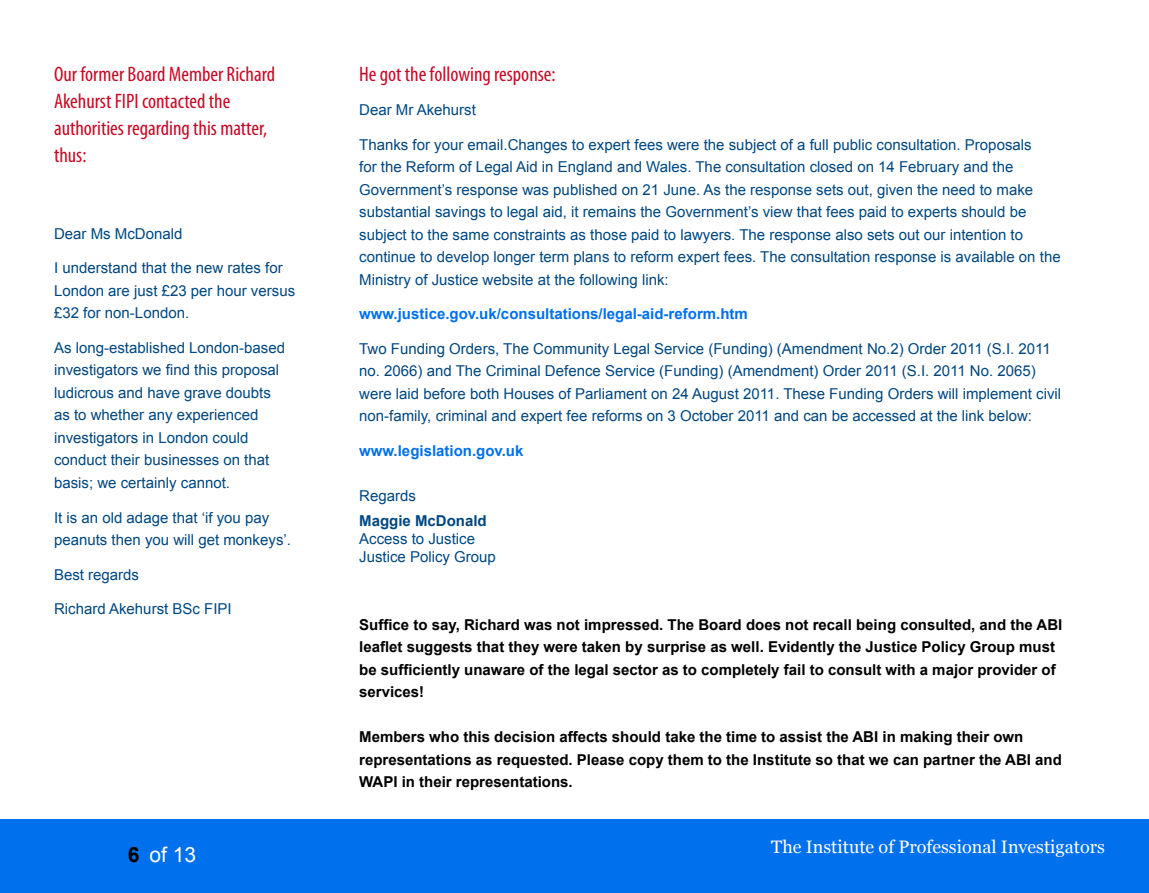
<style>
.page{position:relative;width:1149px;height:893px;background:#fff}
.page>*{position:absolute;margin:0;border:0;box-sizing:border-box;transform-origin:0 0}
.t1{font:condensed 21px/27px "Myriad Pro";color:#c60a26}
.t2{font:21px "Arial";color:#fff}
.t3{font:18px "Georgia";color:#fff}
.t4{font:15px/22.5px "Arial";color:#004780}
.t5{font:700 15px/22.5px "Arial";color:#000}
.t6{font:700 15px "Arial";color:#0070ed}
.t7{font:700 15px "Arial";color:#004780}
.s1{font-weight:700;color:#000}
</style>
<div class="page">
<div style="left:0;top:819px;width:1148px;height:74px;background:#0070ed"></div>
<h1 class="t1" style="left:54px;top:61px;width:222px">Our former Board Member Richard<br>Akehurst FIPI contacted the authorities regarding this matter, thus:</h1>
<p class="t4" style="left:54px;top:223px;width:130px">Dear Ms McDonald</p>
<p class="t4" style="left:54px;top:257px;width:242px">I understand that the new rates for<br>London are just £23 per hour versus £32 for non-London.</p>
<p class="t4" style="left:54px;top:337px;width:232px">As long-established London-based investigators we find this proposal ludicrous and have grave doubts as to whether any experienced investigators in London could conduct their businesses on that basis; we certainly cannot.</p>
<p class="t4" style="left:54px;top:506px;width:238px">It is an old adage that ‘if you pay peanuts then you will get monkeys’.</p>
<p class="t4" style="left:54px;top:563px;width:87px">Best regards</p>
<p class="t4" style="left:54px;top:598px;width:179px">Richard Akehurst BSc FIPI</p>
<h1 class="t1" style="left:359px;top:60px;width:198px">He got the following response:</h1>
<p class="t4" style="left:359px;top:99px;width:118px">Dear Mr Akehurst</p>
<p class="t4" style="left:359px;top:133px;width:702px">Thanks for your email.Changes to expert fees were the subject of a full public consultation. Proposals<br>for the Reform of Legal Aid in England and Wales. The consultation closed on 14 February and the Government’s response was published on 21 June. As the response sets out, given the need to make substantial savings to legal aid, it remains the Government’s view that fees paid to experts should be subject to the same constraints as those paid to lawyers. The response also sets out our intention to continue to develop longer term plans to reform expert fees. The consultation response is available on the Ministry of Justice website at the following link:</p>
<p class="t6" style="left:359px;top:304px;width:390px">www.justice.gov.uk/consultations/legal-aid-reform.htm</p>
<p class="t4" style="left:359px;top:337px;width:703px">Two Funding Orders, The Community Legal Service (Funding) (Amendment No.2) Order 2011 (S.I. 2011 no. 2066) and The Criminal Defence Service (Funding) (Amendment) Order 2011 (S.I. 2011 No. 2065) were laid before both Houses of Parliament on 24 August 2011. These Funding Orders will implement civil non-family, criminal and expert fee reforms on 3 October 2011 and can be accessed at the link below:</p>
<p class="t6" style="left:359px;top:440px;width:166px">www.legislation.gov.uk</p>
<p class="t4" style="left:359px;top:484px;width:58px">Regards</p>
<p class="t7" style="left:359px;top:511px;width:129px">Maggie McDonald</p>
<p class="t4" style="left:359px;top:530px;width:138px;line-height:18px">Access to Justice<br>Justice Policy Group</p>
<p class="t5" style="left:359px;top:613px;width:704px">Suffice to say, Richard was not impressed. The Board does not recall being consulted, and the ABI leaflet suggests that they were taken by surprise as well. Evidently the Justice Policy Group must be sufficiently unaware of the legal sector as to completely fail to consult with a major provider of services!</p>
<p class="t5" style="left:359px;top:726px;width:704px">Members who this decision affects should take the time to assist the ABI in making their own representations as requested. Please copy them to the Institute so that we can partner the ABI and<br>WAPI in their representations.</p>
<h1 class="t2" style="left:128px;top:840px;width:70px"><span class="s1">6</span> of 13</h1>
<p class="t3" style="left:771px;top:835px;width:335px">The Institute of Professional Investigators</p>
</div>
